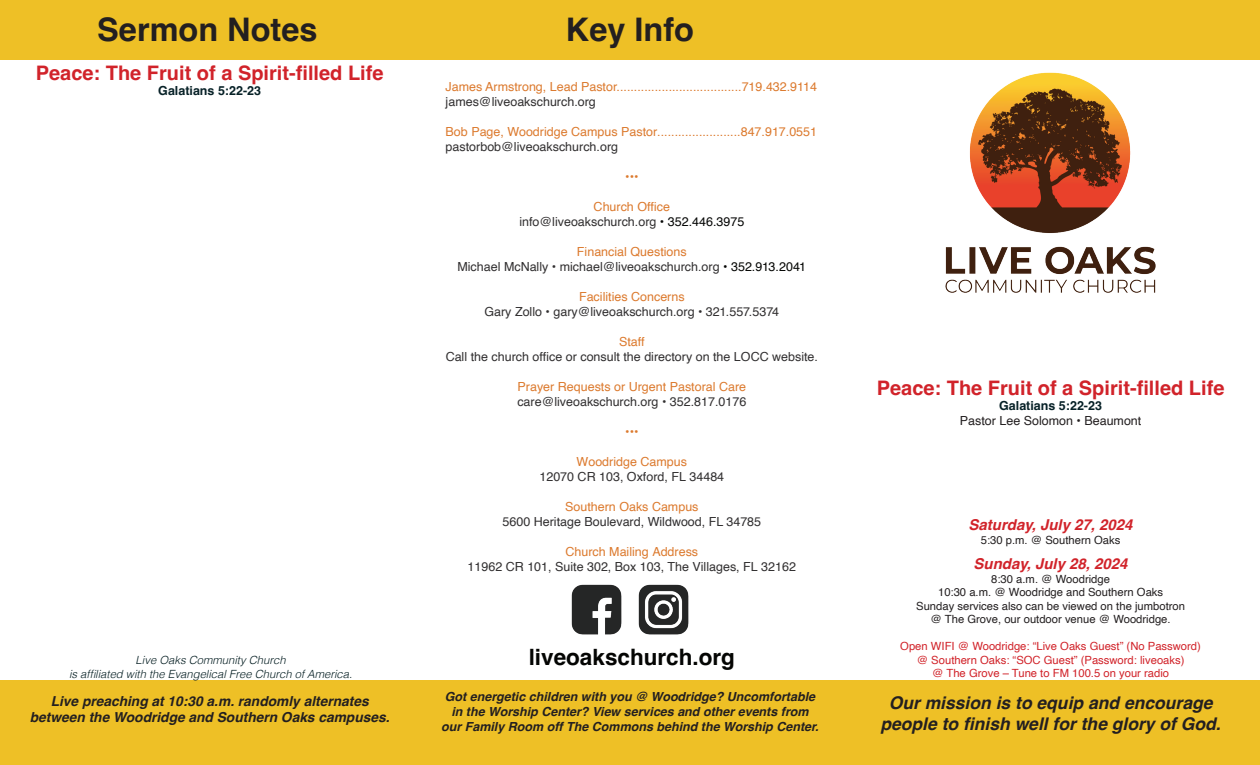
<style>
.page{position:relative;width:1260px;height:765px;background:#fff}
.page>*{position:absolute;margin:0;border:0;box-sizing:border-box;transform-origin:0 0}
.t1{font:700 32.5px "Helvetica";color:#231f20}
.t2{font:700 22.5px "Helvetica";color:#040503}
.t3{font:700 20px "Helvetica";color:#d1232a}
.t4{font:italic 700 17.5px/21px "Helvetica";color:#231f20;text-align:center}
.t5{font:italic 700 15px "Helvetica";color:#d1232a}
.t6{font:italic 700 13.75px/16.5px "Helvetica";color:#231f20;text-align:center}
.t7{font:12.5px/15px "Helvetica";color:#312f30;text-align:center}
.t8{font:12.5px "Helvetica";color:#dc7a2e}
.t9{font:italic 700 12.5px/15px "Helvetica";color:#231f20;text-align:center}
.t10{font:700 12.5px "Helvetica";color:#072127}
.t11{font:12.5px "Helvetica";color:#231f20}
.t12{font:11.25px/13.5px "Helvetica";color:#231f20;text-align:center}
.t13{font:11.25px/13.5px "Helvetica";color:#d1232a;text-align:center}
.t14{font:italic 300 11.25px/13.5px "Helvetica";color:#051e22;text-align:center}
.s1{color:#dc7a2e}
.s2{color:#050605}
.s3{color:#040503}
</style>
<div class="page">
<div style="left:0;top:0;width:1260px;height:60px;background:#eec026"></div>
<div style="left:0;top:680px;width:1260px;height:85px;background:#eec026"></div>
<img style="left:945px;top:72px;width:211px;height:221px">
<img style="left:571px;top:584px;width:51px;height:51px">
<img style="left:638px;top:584px;width:51px;height:51px">
<h1 class="t1" style="left:97px;top:10px;width:222px">Sermon Notes</h1>
<h1 class="t1" style="left:566px;top:10px;width:130px">Key Info</h1>
<h3 class="t3" style="left:36px;top:61px;width:349px">Peace: The Fruit of a Spirit-filled Life</h3>
<p class="t10" style="left:158px;top:83px;width:104px">Galatians 5:22-23</p>
<p class="t8" style="left:446px;top:77px;width:373px">James Armstrong, Lead Pastor....................................719.432.9114</p>
<p class="t7" style="left:446px;top:95px;width:152px">james@liveoakschurch.org</p>
<p class="t8" style="left:446px;top:122px;width:373px">Bob Page, Woodridge Campus Pastor........................847.917.0551</p>
<p class="t7" style="left:446px;top:140px;width:174px">pastorbob@liveoakschurch.org</p>
<p class="t8" style="left:625px;top:167px;width:15px">•••</p>
<p class="t7" style="left:519px;top:200px;width:226px"><span class="s1">Church Office<br></span>info@liveoakschurch.org <span class="s2">• 352.446.3975</span></p>
<p class="t7" style="left:457px;top:245px;width:350px"><span class="s1">Financial Questions<br></span>Michael McNally • michael@liveoakschurch.org <span class="s3">• 352.913.2041</span></p>
<p class="t8" style="left:579px;top:287px;width:107px">Facilities Concerns</p>
<p class="t7" style="left:484px;top:305px;width:296px">Gary Zollo • gary@liveoakschurch.org • 321.557.5374</p>
<p class="t8" style="left:619px;top:332px;width:27px">Staff</p>
<p class="t7" style="left:446px;top:350px;width:374px">Call the church office or consult the directory on the LOCC website.</p>
<p class="t8" style="left:518px;top:377px;width:230px">Prayer Requests or Urgent Pastoral Care</p>
<p class="t7" style="left:517px;top:395px;width:230px">care@liveoakschurch.org • 352.817.0176</p>
<p class="t8" style="left:625px;top:422px;width:15px">•••</p>
<p class="t8" style="left:577px;top:452px;width:112px">Woodridge Campus</p>
<p class="t7" style="left:539px;top:470px;width:186px">12070 CR 103, Oxford, FL 34484</p>
<p class="t8" style="left:565px;top:497px;width:135px">Southern Oaks Campus</p>
<p class="t7" style="left:502px;top:515px;width:260px">5600 Heritage Boulevard, Wildwood, FL 34785</p>
<p class="t8" style="left:566px;top:542px;width:134px">Church Mailing Address</p>
<p class="t7" style="left:468px;top:560px;width:330px">11962 CR 101, Suite 302, Box 103, The Villages, FL 32162</p>
<p class="t14" style="left:69px;top:653px;width:285px">Live Oaks Community Church<br>is affiliated with the Evangelical Free Church of America.</p>
<h2 class="t2" style="left:529px;top:643px;width:208px">liveoakschurch.org</h2>
<p class="t6" style="left:30px;top:694px;width:361px">Live preaching at 10:30 a.m. randomly alternates between the Woodridge and Southern Oaks campuses.</p>
<p class="t9" style="left:441px;top:690px;width:379px">Got energetic children with you @ Woodridge? Uncomfortable in the Worship Center? View services and other events from our Family Room off The Commons behind the Worship Center.</p>
<h3 class="t3" style="left:877px;top:376px;width:349px">Peace: The Fruit of a Spirit-filled Life</h3>
<p class="t10" style="left:999px;top:398px;width:104px">Galatians 5:22-23</p>
<p class="t11" style="left:960px;top:411px;width:183px">Pastor Lee Solomon • Beaumont</p>
<p class="t5" style="left:969px;top:516px;width:165px">Saturday, July 27, 2024</p>
<p class="t12" style="left:981px;top:533px;width:141px">5:30 p.m. @ Southern Oaks</p>
<p class="t5" style="left:974px;top:555px;width:155px">Sunday, July 28, 2024</p>
<p class="t12" style="left:916px;top:572px;width:270px">8:30 a.m. @ Woodridge<br>10:30 a.m. @ Woodridge and Southern Oaks<br>Sunday services also can be viewed on the jumbotron @ The Grove, our outdoor venue @ Woodridge.</p>
<p class="t13" style="left:900px;top:640px;width:302px">Open WIFI @ Woodridge: “Live Oaks Guest” (No Password) @ Southern Oaks: “SOC Guest” (Password: liveoaks)<br>@ The Grove – Tune to FM 100.5 on your radio</p>
<h3 class="t4" style="left:881px;top:694px;width:342px">Our mission is to equip and encourage people to finish well for the glory of God.</h3>
</div>
